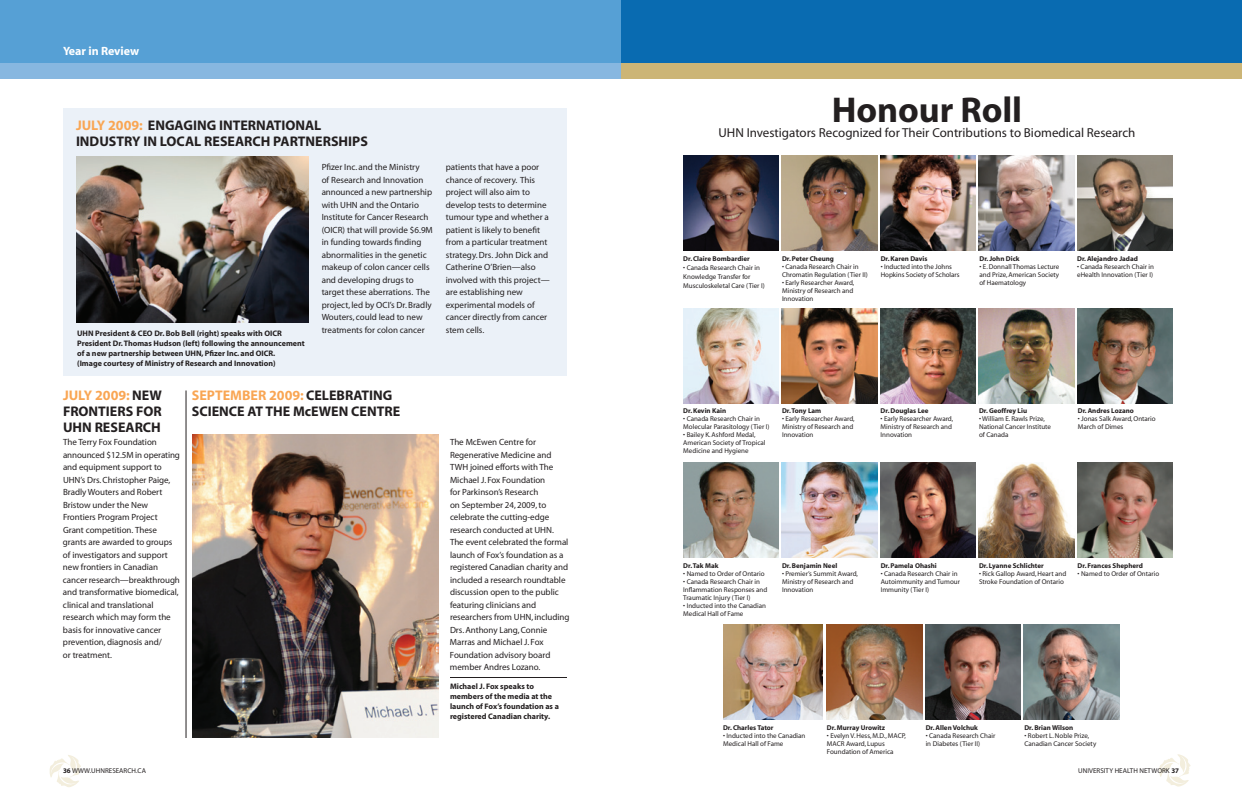
<style>
.page{position:relative;width:1242px;height:810px;background:#fff}
.page>*{position:absolute;margin:0;border:0;box-sizing:border-box;transform-origin:0 0}
.t1{font:700 36px "Myriad";letter-spacing:-.005em;color:#231f20}
.t2{font:700 14px/16px "Myriad";color:#231f20}
.t3{font:700 14px "Myriad";color:#f9a654}
.t4{font:13px "Myriad";color:#231f20}
.t5{font:700 12px "Myriad";letter-spacing:-.005em;color:#fff}
.t6{font:9px/12.5px "Myriad";letter-spacing:-.005em;color:#231f20}
.t7{font:700 8px/10px "Myriad";color:#231f20}
.t8{font:7px/8px "Myriad";color:#231f20}
.t9{font:700 7px "Myriad";color:#231f20}
.s1{color:#231f20}
.s2{color:#f9a654}
.s3{font-weight:700}
</style>
<div class="page">
<svg style="left:49px;top:755px;width:32px;height:32px"></svg>
<svg style="left:1159px;top:754px;width:32px;height:33px"></svg>
<div style="left:0;top:0;width:621px;height:65px;background:#56a0d5"></div>
<div style="left:621px;top:0;width:621px;height:65px;background:#096bb1"></div>
<div style="left:0;top:63px;width:621px;height:15px;background:#87b7e0"></div>
<div style="left:621px;top:63px;width:621px;height:15px;background:#ccb576"></div>
<div style="left:63px;top:108px;width:504px;height:268px;background:#ebf1f8"></div>
<img style="left:76px;top:157px;width:233px;height:165px">
<img style="left:192px;top:434px;width:246px;height:304px">
<hr style="left:186px;top:390px;width:1px;height:348px;background:#231f20">
<hr style="left:450px;top:677px;width:117px;height:1px;background:#231f20">
<img style="left:880px;top:308px;width:96px;height:96px">
<img style="left:782px;top:308px;width:95px;height:96px">
<img style="left:683px;top:308px;width:96px;height:96px">
<img style="left:1078px;top:308px;width:95px;height:96px">
<img style="left:979px;top:308px;width:95px;height:96px">
<img style="left:683px;top:463px;width:96px;height:95px">
<img style="left:880px;top:463px;width:96px;height:95px">
<img style="left:1078px;top:462px;width:95px;height:96px">
<img style="left:979px;top:463px;width:95px;height:95px">
<img style="left:782px;top:463px;width:95px;height:95px">
<img style="left:723px;top:625px;width:100px;height:95px">
<img style="left:925px;top:625px;width:96px;height:95px">
<img style="left:1024px;top:625px;width:95px;height:95px">
<img style="left:827px;top:625px;width:95px;height:95px">
<img style="left:782px;top:155px;width:95px;height:96px">
<img style="left:1078px;top:155px;width:95px;height:96px">
<img style="left:683px;top:155px;width:96px;height:96px">
<img style="left:979px;top:155px;width:95px;height:96px">
<img style="left:880px;top:155px;width:96px;height:96px">
<h3 class="t5" style="left:63px;top:45px;width:78px">Year in Review</h3>
<h2 class="t3" style="left:76px;top:118px;width:82px">July 2009: <span class="s1">Engaging</span></h2>
<h2 class="t2" style="left:219px;top:118px;width:37px">Internati</h2>
<h2 class="t2" style="left:285px;top:118px;width:38px">onal</h2>
<h2 class="t2" style="left:76px;top:134px;width:15px">Indu</h2>
<h2 class="t2" style="left:109px;top:134px;width:181px">stry in Local Research Partn</h2>
<h2 class="t2" style="left:315px;top:134px;width:54px">erships</h2>
<p class="t6" style="left:322px;top:161px;width:112px">Pfizer Inc. and the Ministry<br>of Research and Innovation announced a new partnership with UHN</p>
<p class="t6" style="left:322px;top:199px;width:108px;text-indent:38px">and the Ontario<br>Institute for Cancer Research (OICR</p>
<p class="t6" style="left:322px;top:224px;width:113px;text-indent:21px">) that will provide $6.9M in funding towards finding abnormalities in the genetic makeup of colon cancer cells and developing drugs to target these aberrations. The project, led by OCI ’s Dr. Bradly<br>Wouters, could lead to new treatments for colon cancer</p>
<p class="t7" style="left:77px;top:328px;width:229px;text-indent:77px">Dr. Bob Bell (right) speaks with OICR President Dr. Thomas Hudson (left) following the announcement of a new partnership between UHN, Pfizer Inc. and OICR.<br>(Image courtesy of Ministry of Research and Innovation)</p>
<h2 class="t2" style="left:63px;top:388px;width:100px"><span class="s2">July 2009:</span> New<br>Fronti ers for<br>UHN Research</h2>
<p class="t6" style="left:63px;top:436px;width:119px">The Terry Fox Foundation announced $12.5M in operating and equipment support to<br>UHN</p>
<p class="t7" style="left:77px;top:328px;width:67px">UHN President &amp; CEO</p>
<h2 class="t2" style="left:192px;top:388px;width:210px"><span class="s2">September 2009:</span> Celebrating<br>Science at th e McEwen Centre</h2>
<p class="t6" style="left:63px;top:474px;width:118px;text-indent:18px">’s Drs. Christopher Paige,<br>Bradly Wouters and Robert<br>Bristow under the New<br>Frontiers Program Project<br>Grant competition. These grants are awarded to groups of investigators and support new frontiers in Canadian cancer research—breakthrough and transformative biomedical, clinical and translational research which may form the basis for innovative cancer prevention, diagnosis and/<br>or treatment.</p>
<p class="t6" style="left:446px;top:161px;width:105px">patients that have a poor chance of recovery. This project will also aim to develop tests to determine tumour type and whether a patient is likely to benefit from a particular treatment strategy. Drs. John Dick and<br>Catherine O’Brien—also involved with this project— are establishing new experimental models of cancer directly from cancer stem cells.</p>
<p class="t6" style="left:450px;top:436px;width:103px">The McEwen Centre for<br>Regenerative Medicine and<br>TWH</p>
<p class="t6" style="left:450px;top:461px;width:105px;text-indent:20px">joined efforts with The<br>Michael J. Fox Foundation for Parkinson’s Research<br>on September 24, 2009, to celebrate the cutting-edge research conducted at UHN</p>
<p class="t6" style="left:450px;top:524px;width:120px;text-indent:102px">.<br>The event celebrated the formal launch of Fox’s foundation as a registered Canadian charity and included a research roundtable discussion open to the public featuring clinicians and researchers from UHN</p>
<p class="t6" style="left:450px;top:611px;width:121px;text-indent:81px">, including<br>Drs. Anthony Lang, Connie<br>Marras and Michael J. Fox<br>Foundation advisory board member Andres Lozano.</p>
<p class="t7" style="left:450px;top:682px;width:110px">Michael J. Fox speaks to members of the media at the launch of Fox’s foundation as a registered Canadian charity.</p>
<h1 class="t1" style="left:832px;top:92px;width:192px">Honour Roll</h1>
<h3 class="t4" style="left:719px;top:126px;width:9px">UHN</h3>
<h3 class="t4" style="left:747px;top:126px;width:390px">Investigators Recognized for Their Contributions to Biomedical Research</h3>
<p class="t9" style="left:683px;top:255px;width:68px">Dr. Claire Bombardier</p>
<p class="t8" style="left:683px;top:263px;width:83px;line-height:9px">• Canada Research Chair in<br>Knowledge Transfer for<br>Musculoskeletal Care (Tier I)</p>
<p class="t9" style="left:782px;top:255px;width:54px">Dr. Peter Cheung</p>
<p class="t8" style="left:782px;top:263px;width:87px">• Canada Research Chair in<br>Chromatin Regulation (Tier II)</p>
<p class="t8" style="left:782px;top:279px;width:74px">• Early Researcher Award,<br>Ministry of Research and<br>Innovation</p>
<p class="t9" style="left:881px;top:255px;width:48px">Dr. Karen Davis</p>
<p class="t8" style="left:881px;top:263px;width:80px">• Inducted into the Johns<br>Hopkins Society of Scholars</p>
<p class="t9" style="left:979px;top:255px;width:42px">Dr. John Dick</p>
<p class="t8" style="left:979px;top:263px;width:81px;text-align:justify">• E. Donnall Thomas Lecture and Prize, American Society of Haematology</p>
<p class="t9" style="left:1077px;top:255px;width:62px">Dr. Alejandro Jadad</p>
<p class="t8" style="left:1077px;top:263px;width:78px">• Canada Research Chair in eHealth Innovation (Tier I)</p>
<p class="t9" style="left:683px;top:407px;width:44px">Dr. Kevin Kain</p>
<p class="t8" style="left:683px;top:415px;width:88px">• Canada Research Chair in<br>Molecular Parasitology (Tier I)</p>
<p class="t8" style="left:683px;top:431px;width:84px">• Bailey K. Ashford Medal,<br>American Society of Tropical<br>Medicine and Hygiene</p>
<p class="t9" style="left:782px;top:407px;width:41px">Dr. Tony Lam</p>
<p class="t8" style="left:782px;top:415px;width:74px">• Early Researcher Award,<br>Ministry of Research and<br>Innovation</p>
<p class="t9" style="left:881px;top:407px;width:49px">Dr. Douglas Lee</p>
<p class="t8" style="left:881px;top:415px;width:74px">• Early Researcher Award,<br>Ministry of Research and<br>Innovation</p>
<p class="t9" style="left:979px;top:407px;width:50px">Dr. Geoffrey Liu</p>
<p class="t8" style="left:979px;top:415px;width:74px">• William E. Rawls Prize,<br>National Cancer Institute of Canada</p>
<p class="t9" style="left:1078px;top:407px;width:58px">Dr. Andres Lozano</p>
<p class="t8" style="left:1078px;top:415px;width:79px">• Jonas Salk Award, Ontario<br>March of Dimes</p>
<p class="t9" style="left:683px;top:562px;width:37px">Dr. Tak Mak</p>
<p class="t8" style="left:683px;top:570px;width:83px">• Named to Order of Ontario</p>
<p class="t8" style="left:683px;top:578px;width:86px">• Canada Research Chair in<br>Inflammation Responses and<br>Traumatic Injury (Tier I)</p>
<p class="t8" style="left:683px;top:602px;width:84px">• Inducted into the Canadian<br>Medical Hall of Fame</p>
<p class="t9" style="left:782px;top:562px;width:57px">Dr. Benjamin Neel</p>
<p class="t8" style="left:782px;top:570px;width:78px">• Premier’s Summit Award,<br>Ministry of Research and<br>Innovation</p>
<p class="t9" style="left:881px;top:562px;width:58px">Dr. Pamela Ohashi</p>
<p class="t8" style="left:881px;top:570px;width:81px">• Canada Research Chair in<br>Autoimmunity and Tumour<br>Immunity (Tier I)</p>
<p class="t9" style="left:979px;top:562px;width:66px">Dr. Lyanne Schlichter</p>
<p class="t8" style="left:979px;top:570px;width:89px">• Rick Gallop Award, Heart and<br>Stroke Foundation of Ontario</p>
<p class="t9" style="left:1078px;top:562px;width:67px">Dr. Frances Shepherd</p>
<p class="t8" style="left:1078px;top:570px;width:83px">• Named to Order of Ontario</p>
<p class="t9" style="left:723px;top:724px;width:52px">Dr. Charles Tator</p>
<p class="t8" style="left:723px;top:732px;width:84px">• Inducted into the Canadian<br>Medical Hall of Fame</p>
<p class="t9" style="left:827px;top:724px;width:60px">Dr. Murray Urowitz</p>
<p class="t8" style="left:827px;top:732px;width:80px">• Evelyn V. Hess, M.D., MACP,<br>MACR</p>
<p class="t8" style="left:827px;top:740px;width:68px;text-indent:19px">Award, Lupus<br>Foundation of America</p>
<p class="t9" style="left:926px;top:724px;width:54px">Dr. Allen Volchuk</p>
<p class="t8" style="left:926px;top:732px;width:71px">• Canada Research Chair in Diabetes (Tier II)</p>
<p class="t9" style="left:1024px;top:724px;width:50px">Dr. Brian Wilson</p>
<p class="t8" style="left:1024px;top:732px;width:73px">• Robert L. Noble Prize,<br>Canadian Cancer Society</p>
<p class="t8" style="left:63px;top:767px;width:85px"><span class="s3">36</span> www.uhnresearch.ca</p>
<p class="t8" style="left:1078px;top:767px;width:102px">University Health Network <span class="s3">37</span></p>
</div>
